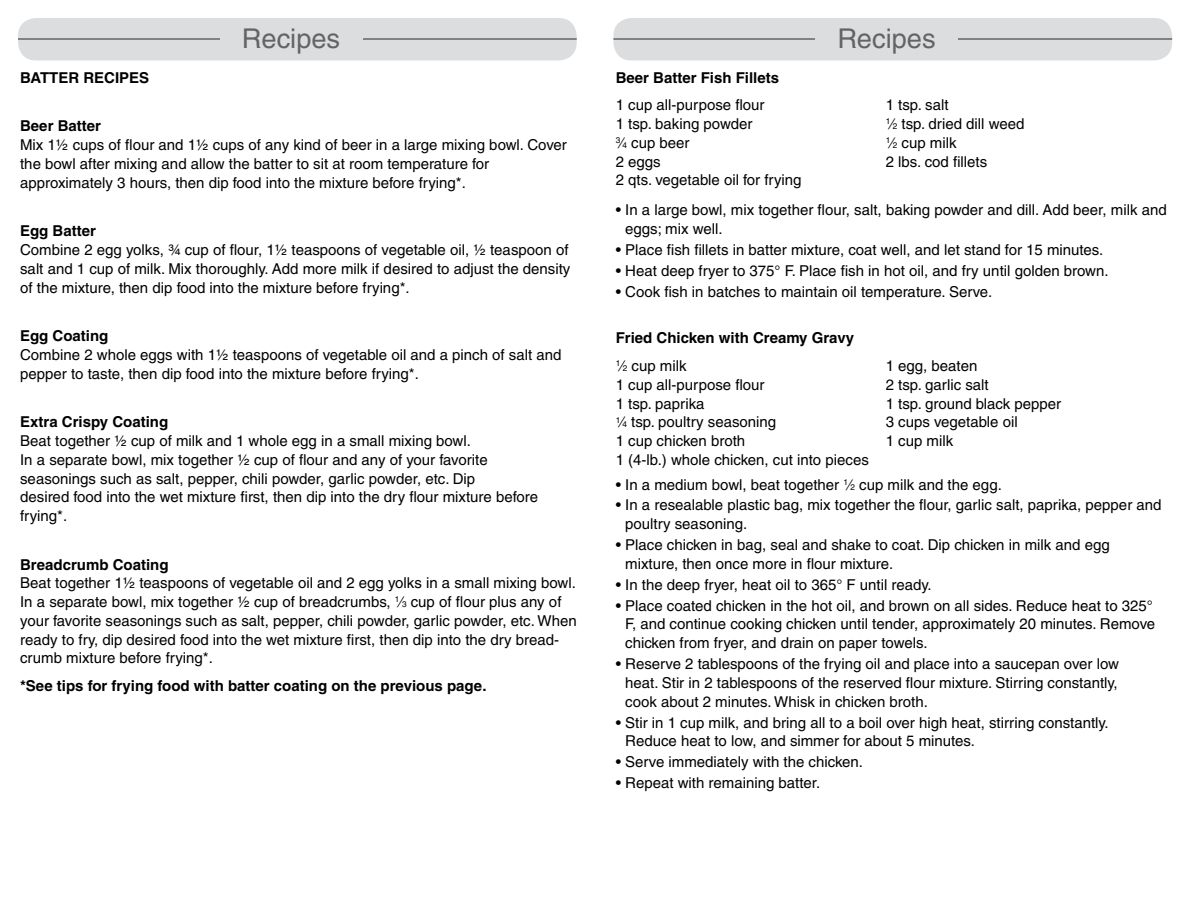
<style>
.page{position:relative;width:1188px;height:918px;background:#fff}
.page>*{position:absolute;margin:0;border:0;box-sizing:border-box;transform-origin:0 0}
.t1{font:27.15px "Helvetica";color:#636466}
.t2{font:15px/18.8px "Helvetica";color:#000}
.t3{font:700 15px/27.8px "Helvetica";color:#000}
.s1{font-size:8.25px}
.s2{font-weight:400}
.s3{font-weight:400;font-size:8.25px}
</style>
<div class="page">
<div style="left:613px;top:18px;width:559px;height:42px;background:#dcddde;border-radius:18px"></div>
<hr style="left:613px;top:38px;width:559px;height:2px;background:#636466">
<div style="left:815px;top:27px;width:143px;height:27px;background:#dcddde"></div>
<div style="left:18px;top:18px;width:559px;height:42px;background:#dcddde;border-radius:18px"></div>
<hr style="left:18px;top:38px;width:559px;height:2px;background:#636466">
<div style="left:220px;top:27px;width:142px;height:27px;background:#dcddde"></div>
<h1 class="t1" style="left:242px;top:23px;width:100px">Recipes</h1>
<h1 class="t1" style="left:837px;top:23px;width:100px">Recipes</h1>
<p class="t3" style="left:20px;top:63px;width:131px">BATTER RECIPES</p>
<p class="t3" style="left:20px;top:112px;width:82px">Beer Batter</p>
<p class="t2" style="left:20px;top:135px;width:548px">Mix 1½ cups of flour and 1½ cups of any kind of beer in a large mixing bowl. Cover the bowl after mixing and allow the batter to sit at room temperature for approximately 3 hours, then dip food into the mixture before frying*.</p>
<p class="t3" style="left:20px;top:217px;width:77px">Egg Batter</p>
<p class="t2" style="left:20px;top:240px;width:552px">Combine 2 egg yolks, ¾ cup of flour, 1½ teaspoons of vegetable oil, ½ teaspoon of salt and 1 cup of milk. Mix thoroughly. Add more milk if desired to adjust the density of the mixture, then dip food into the mixture before frying*.</p>
<p class="t3" style="left:20px;top:322px;width:90px">Egg Coating</p>
<p class="t2" style="left:20px;top:345px;width:543px">Combine 2 whole eggs with 1½ teaspoons of vegetable oil and a pinch of salt and pepper to taste, then dip food into the mixture before frying*.</p>
<p class="t3" style="left:20px;top:408px;width:150px">Extra Crispy Coating</p>
<p class="t2" style="left:20px;top:431px;width:519px">Beat together ½ cup of milk and 1 whole egg in a small mixing bowl.<br>In a separate bowl, mix together ½ cup of flour and any of your favorite seasonings such as salt, pepper, chili powder, garlic powder, etc. Dip<br>desired food into the wet mixture first, then dip into the dry flour mixture before frying*.</p>
<p class="t3" style="left:20px;top:550px;width:150px">Breadcrumb Coating</p>
<p class="t2" style="left:20px;top:574px;width:558px">Beat together 1½ teaspoons of vegetable oil and 2 egg yolks in a small mixing bowl.<br>In a separate bowl, mix together ½ cup of breadcrumbs, <sup>1</sup>⁄<span class="s1">3</span> cup of flour plus any of your favorite seasonings such as salt, pepper, chili powder, garlic powder, etc. When ready to fry, dip desired food into the wet mixture first, then dip into the dry bread&shy;crumb mixture before frying*.</p>
<p class="t3" style="left:20px;top:672px;width:468px">*See tips for frying food with batter coating on the previous page.</p>
<p class="t3" style="left:616px;top:63px;width:165px">Beer Batter Fish Fillets</p>
<p class="t2" style="left:616px;top:96px;width:150px">1 cup all-purpose flour</p>
<p class="t2" style="left:886px;top:96px;width:64px">1 tsp. salt</p>
<p class="t2" style="left:616px;top:115px;width:138px">1 tsp. baking powder</p>
<p class="t2" style="left:886px;top:115px;width:140px"><sup>1</sup>⁄<span class="s1">2</span> tsp. dried dill weed</p>
<p class="t2" style="left:616px;top:133px;width:75px"><sup>3</sup>⁄<span class="s1">4</span> cup beer</p>
<p class="t2" style="left:886px;top:133px;width:72px"><sup>1</sup>⁄<span class="s1">2</span> cup milk</p>
<p class="t2" style="left:616px;top:152px;width:47px">2 eggs</p>
<p class="t2" style="left:886px;top:152px;width:103px">2 lbs. cod fillets</p>
<p class="t2" style="left:616px;top:171px;width:187px">2 qts. vegetable oil for frying</p>
<p class="t2" style="left:625px;top:201px;width:543px;text-indent:-9px">• In a large bowl, mix together flour, salt, baking powder and dill. Add beer, milk and eggs; mix well.</p>
<p class="t2" style="left:616px;top:240px;width:489px">• Place fish fillets in batter mixture, coat well, and let stand for 15 minutes.</p>
<p class="t2" style="left:616px;top:261px;width:494px">• Heat deep fryer to 375° F. Place fish in hot oil, and fry until golden brown.</p>
<p class="t2" style="left:616px;top:282px;width:378px">• Cook fish in batches to maintain oil temperature. Serve.</p>
<p class="t3" style="left:616px;top:324px;width:240px">Fried Chicken with Creamy Gravy<br><sup>1</sup><span class="s2">⁄</span><span class="s3">2</span> <span class="s2">cup milk</span></p>
<p class="t2" style="left:886px;top:356px;width:93px">1 egg, beaten</p>
<p class="t2" style="left:616px;top:375px;width:150px">1 cup all-purpose flour</p>
<p class="t2" style="left:886px;top:375px;width:105px">2 tsp. garlic salt</p>
<p class="t2" style="left:616px;top:394px;width:90px">1 tsp. paprika</p>
<p class="t2" style="left:886px;top:394px;width:177px">1 tsp. ground black pepper</p>
<p class="t2" style="left:616px;top:413px;width:162px"><sup>1</sup>⁄<span class="s1">4</span> tsp. poultry seasoning</p>
<p class="t2" style="left:886px;top:413px;width:133px">3 cups vegetable oil</p>
<p class="t2" style="left:616px;top:431px;width:131px">1 cup chicken broth</p>
<p class="t2" style="left:886px;top:431px;width:69px">1 cup milk</p>
<p class="t2" style="left:616px;top:450px;width:255px">1 (4-lb.) whole chicken, cut into pieces</p>
<p class="t2" style="left:616px;top:475px;width:388px">• In a medium bowl, beat together <sup>1</sup>⁄<span class="s1">2</span> cup milk and the egg.</p>
<p class="t2" style="left:625px;top:496px;width:538px;text-indent:-9px">• In a resealable plastic bag, mix together the flour, garlic salt, paprika, pepper and poultry seasoning.</p>
<p class="t2" style="left:625px;top:535px;width:486px;text-indent:-9px">• Place chicken in bag, seal and shake to coat. Dip chicken in milk and egg mixture, then once more in flour mixture.</p>
<p class="t2" style="left:616px;top:575px;width:317px">• In the deep fryer, heat oil to 365° F until ready.</p>
<p class="t2" style="left:625px;top:596px;width:532px;text-indent:-9px">• Place coated chicken in the hot oil, and brown on all sides. Reduce heat to 325°<br>F, and continue cooking chicken until tender, approximately 20 minutes. Remove chicken from fryer, and drain on paper towels.</p>
<p class="t2" style="left:625px;top:654px;width:495px;text-align:justify;text-indent:-9px">• Reserve 2 tablespoons of the frying oil and place into a saucepan over low heat. Stir in 2 tablespoons of the reserved flour mixture. Stirring constantly, cook about 2 minutes. Whisk in chicken broth.</p>
<p class="t2" style="left:625px;top:713px;width:485px;text-indent:-9px">• Stir in 1 cup milk, and bring all to a boil over high heat, stirring constantly.<br>Reduce heat to low, and simmer for about 5 minutes.</p>
<p class="t2" style="left:616px;top:753px;width:249px">• Serve immediately with the chicken.</p>
<p class="t2" style="left:616px;top:773px;width:206px">• Repeat with remaining batter.</p>
</div>
